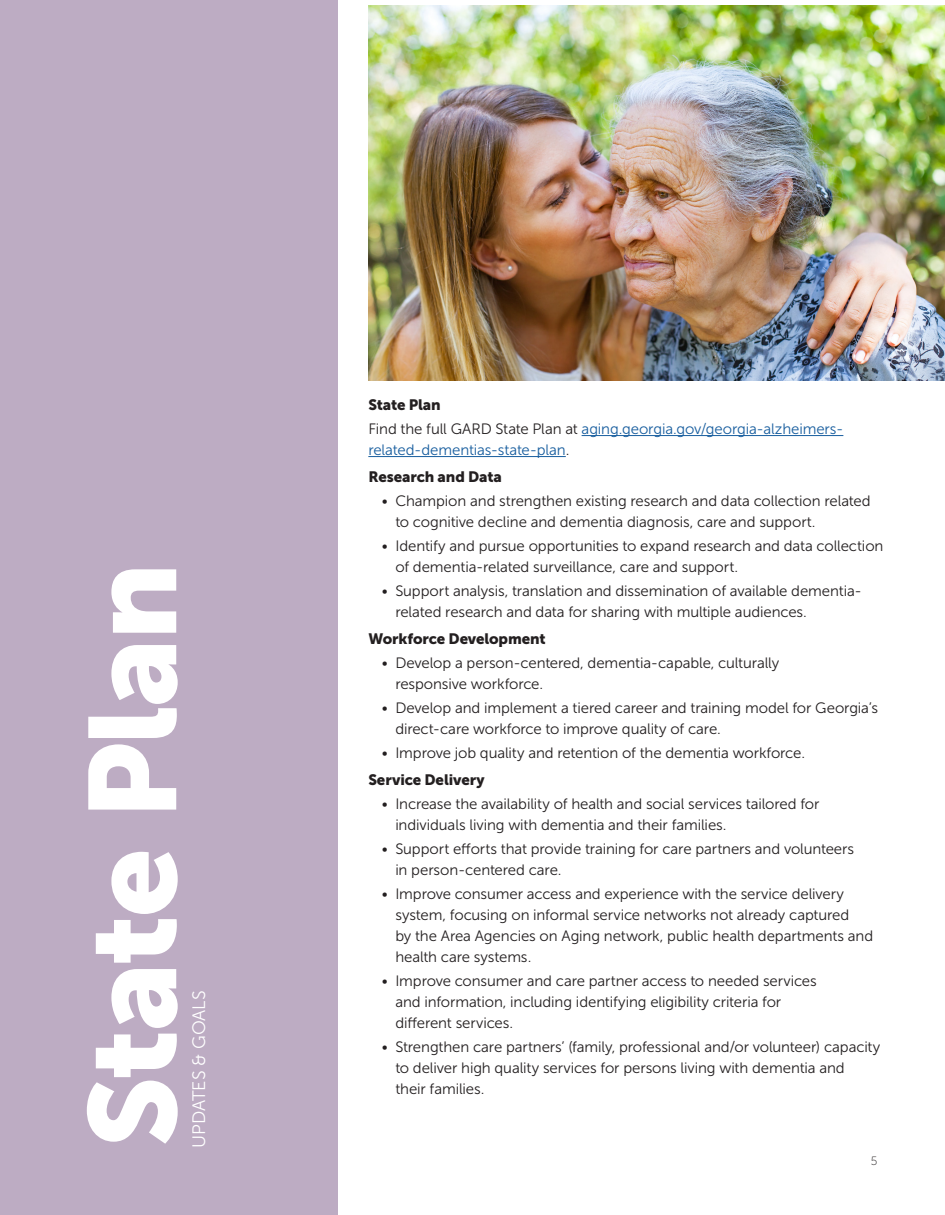
<style>
.page{position:relative;width:945px;height:1215px;background:#fff}
.page>*{position:absolute;margin:0;border:0;box-sizing:border-box;transform-origin:0 0}
.t1{font:123px "Museo Sans 900";letter-spacing:-.02em;color:#fff}
.t2{font:18px "Museo Sans 300";letter-spacing:-.005em;color:#fff}
.t3{font:15px/21px "Museo Sans 300";letter-spacing:-.005em;color:#231f20}
.t4{font:15px/21px "Museo Sans 300";letter-spacing:-.005em;color:#175d9e}
.t5{font:15px "Museo Sans 900";letter-spacing:-.005em;color:#231f20}
.t6{font:12px "Museo Sans 100";color:#231f20}
.s1{color:#231f20}
</style>
<div class="page">
<div style="left:0;top:0;width:338px;height:1215px;background:#bdacc3"></div>
<hr style="left:582px;top:435px;width:261px;height:1px;background:#175d9e">
<hr style="left:368px;top:456px;width:198px;height:1px;background:#175d9e">
<img style="left:368px;top:5px;width:577px;height:376px">
<p class="t1" style="left:63px;top:1148px;width:587px;rotate:-90deg">State Plan</p>
<p class="t2" style="left:189px;top:1148px;width:158px;rotate:-90deg">UPDATES &amp; GOALS</p>
<p class="t5" style="left:368px;top:396px;width:74px">State Plan</p>
<p class="t4" style="left:368px;top:419px;width:477px"><span class="s1">Find the full GARD State Plan at</span> aging.georgia.gov/georgia-alzheimers&shy;related-dementias-state-plan<span class="s1">.</span></p>
<p class="t5" style="left:368px;top:468px;width:135px">Research and Data</p>
<p class="t3" style="left:395px;top:491px;width:477px;text-indent:-14px">• Champion and strengthen existing research and data collection related to cognitive decline and dementia diagnosis, care and support.</p>
<p class="t3" style="left:395px;top:536px;width:490px;text-indent:-14px">• Identify and pursue opportunities to expand research and data collection of dementia-related surveillance, care and support.</p>
<p class="t3" style="left:395px;top:581px;width:468px;text-indent:-14px">• Support analysis, translation and dissemination of available dementia&shy;related research and data for sharing with multiple audiences.</p>
<p class="t5" style="left:368px;top:630px;width:179px">Workforce Development</p>
<p class="t3" style="left:395px;top:653px;width:385px;text-indent:-14px">• Develop a person-centered, dementia-capable, culturally responsive workforce.</p>
<p class="t3" style="left:395px;top:698px;width:484px;text-indent:-14px">• Develop and implement a tiered career and training model for Georgia’s direct-care workforce to improve quality of care.</p>
<p class="t3" style="left:382px;top:743px;width:425px">• Improve job quality and retention of the dementia workforce.</p>
<p class="t5" style="left:368px;top:771px;width:118px">Service Delivery</p>
<p class="t3" style="left:395px;top:794px;width:426px;text-indent:-14px">• Increase the availability of health and social services tailored for individuals living with dementia and their families.</p>
<p class="t3" style="left:395px;top:839px;width:460px;text-indent:-14px">• Support efforts that provide training for care partners and volunteers in person-centered care.</p>
<p class="t3" style="left:395px;top:884px;width:479px;text-indent:-14px">• Improve consumer access and experience with the service delivery system, focusing on informal service networks not already captured<br>by the Area Agencies on Aging network, public health departments and health care systems.</p>
<p class="t3" style="left:395px;top:971px;width:423px;text-indent:-14px">• Improve consumer and care partner access to needed services and information, including identifying eligibility criteria for different services.</p>
<p class="t3" style="left:395px;top:1037px;width:487px;text-indent:-14px">• Strengthen care partners’ (family, professional and/or volunteer) capacity to deliver high quality services for persons living with dementia and<br>their families.</p>
<p class="t6" style="left:871px;top:1154px;width:8px">5</p>
</div>
